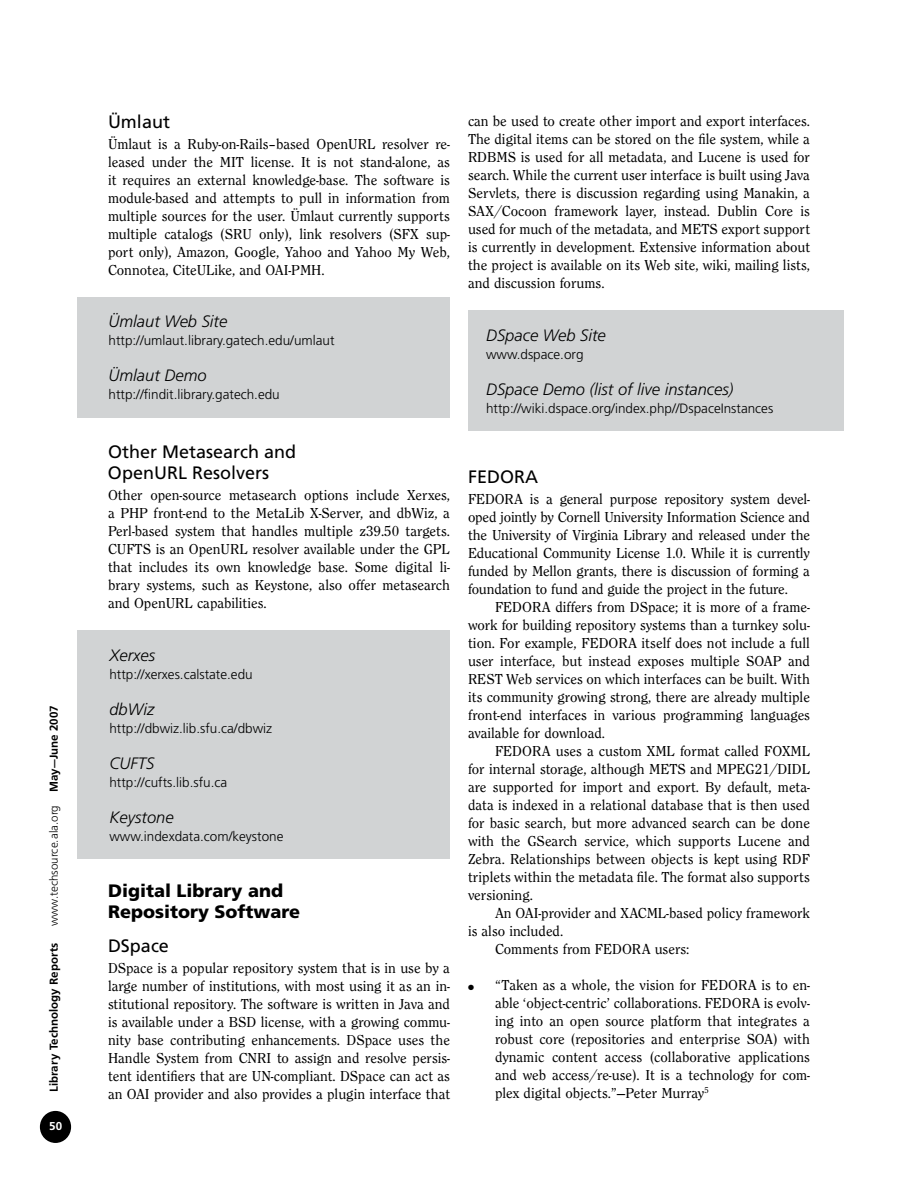
<style>
.page{position:relative;width:918px;height:1188px;background:#fff}
.page>*{position:absolute;margin:0;border:0;box-sizing:border-box;transform-origin:0 0}
.t1{font:18px/21px "Frutiger";color:#000}
.t2{font:900 18px/21px "Frutiger";color:#000}
.t3{font:italic 300 16.5px "Frutiger";color:#000}
.t4{font:15px/18px "Clearface Regular DTC";color:#000;text-align:justify}
.t5{font:300 13.5px "Frutiger";color:#000}
.t6{font:12px "Frugal Sans Light DTC";color:#000}
.t7{font:12px "Frugal Sans Bold DTC";color:#000}
.t8{font:12px "Frugal Sans Bold DTC";color:#fff}
.s1{font-family:"Frugal Sans Bold DTC"}
</style>
<div class="page">
<div style="left:41px;top:1112px;width:29px;height:30px;background:#000;border-radius:50%"></div>
<div style="left:40px;top:1111px;width:31px;height:32px;border:2px solid #000;border-radius:50%"></div>
<div style="left:77px;top:297px;width:373px;height:120px;background:#d1d3d4"></div>
<div style="left:78px;top:630px;width:372px;height:229px;background:#d1d3d4"></div>
<div style="left:468px;top:311px;width:375px;height:120px;background:#d1d3d4"></div>
<p class="t6" style="left:47px;top:926px;width:222px;rotate:-90deg">www.techsource.ala.org <span class="s1">May—June 2007</span></p>
<p class="t7" style="left:47px;top:1092px;width:151px;rotate:-90deg">Library Technology Reports</p>
<p class="t8" style="left:49px;top:1119px;width:14px">50</p>
<p class="t1" style="left:108px;top:111px;width:64px">Ümlaut</p>
<p class="t4" style="left:108px;top:134px;width:344px">Ümlaut is a Ruby-on-Rails–based OpenURL resolver re&shy;leased under the MIT license. It is not stand-alone, as it requires an external knowledge-base. The software is module-based and attempts to pull in information from multiple sources for the user. Ümlaut currently supports multiple catalogs (SRU only), link resolvers (SFX sup&shy;port only), Amazon, Google, Yahoo and Yahoo My Web, Connotea, CiteULike, and OAI-PMH.</p>
<p class="t3" style="left:109px;top:312px;width:120px">Ümlaut Web Site</p>
<p class="t5" style="left:109px;top:333px;width:228px">http://umlaut.library.gatech.edu/umlaut</p>
<p class="t3" style="left:109px;top:366px;width:100px">Ümlaut Demo</p>
<p class="t5" style="left:109px;top:387px;width:173px">http://findit.library.gatech.edu</p>
<p class="t1" style="left:108px;top:441px;width:190px">Other Metasearch and<br>OpenURL Resolvers</p>
<p class="t4" style="left:108px;top:486px;width:344px">Other open-source metasearch options include Xerxes, a PHP front-end to the MetaLib X-Server, and dbWiz, a Perl-based system that handles multiple z39.50 targets.<br>CUFTS is an OpenURL resolver available under the GPL that includes its own knowledge base. Some digital li&shy;brary systems, such as Keystone, also offer metasearch and OpenURL capabilities.</p>
<p class="t3" style="left:109px;top:646px;width:47px">Xerxes</p>
<p class="t5" style="left:109px;top:666px;width:145px">http://xerxes.calstate.edu</p>
<p class="t3" style="left:109px;top:700px;width:47px">dbWiz</p>
<p class="t5" style="left:109px;top:720px;width:164px">http://dbwiz.lib.sfu.ca/dbwiz</p>
<p class="t3" style="left:109px;top:754px;width:46px">CUFTS</p>
<p class="t5" style="left:109px;top:774px;width:119px">http://cufts.lib.sfu.ca</p>
<p class="t3" style="left:109px;top:808px;width:66px">Keystone</p>
<p class="t5" style="left:109px;top:828px;width:176px">www.indexdata.com/keystone</p>
<p class="t2" style="left:108px;top:880px;width:194px">Digital Library and<br>Repository Software</p>
<p class="t1" style="left:108px;top:935px;width:63px">DSpace</p>
<p class="t4" style="left:108px;top:959px;width:343px">DSpace is a popular repository system that is in use by a large number of institutions, with most using it as an in&shy;stitutional repository. The software is written in Java and is available under a BSD license, with a growing commu&shy;nity base contributing enhancements. DSpace uses the Handle System from CNRI to assign and resolve persis&shy;tent identifiers that are UN-compliant. DSpace can act as an OAI provider and also provides a plugin interface that</p>
<p class="t4" style="left:468px;top:112px;width:344px">can be used to create other import and export interfaces.<br>The digital items can be stored on the file system, while a RDBMS is used for all metadata, and Lucene is used for search. While the current user interface is built using Java Servlets, there is discussion regarding using Manakin, a SAX/Cocoon framework layer, instead. Dublin Core is used for much of the metadata, and METS export support is currently in development. Extensive information about the project is available on its Web site, wiki, mailing lists, and discussion forums.</p>
<p class="t3" style="left:486px;top:326px;width:121px">DSpace Web Site</p>
<p class="t5" style="left:486px;top:347px;width:99px">www.dspace.org</p>
<p class="t3" style="left:486px;top:380px;width:249px">DSpace Demo (list of live instances)</p>
<p class="t5" style="left:486px;top:401px;width:289px">http://wiki.dspace.org/index.php//DspaceInstances</p>
<p class="t1" style="left:468px;top:467px;width:72px">FEDORA</p>
<p class="t4" style="left:468px;top:490px;width:343px">FEDORA is a general purpose repository system devel&shy;oped jointly by Cornell University Information Science and the University of Virginia Library and released under the Educational Community License 1.0. While it is currently funded by Mellon grants, there is discussion of forming a foundation to fund and guide the project in the future.</p>
<p class="t4" style="left:468px;top:598px;width:344px;text-indent:27px">FEDORA differs from DSpace; it is more of a frame&shy;work for building repository systems than a turnkey solu&shy;tion. For example, FEDORA itself does not include a full user interface, but instead exposes multiple SOAP and REST Web services on which interfaces can be built. With its community growing strong, there are already multiple front-end interfaces in various programming languages available for download.</p>
<p class="t4" style="left:468px;top:742px;width:344px;text-indent:27px">FEDORA uses a custom XML format called FOXML for internal storage, although METS and MPEG21/DIDL are supported for import and export. By default, meta&shy;data is indexed in a relational database that is then used for basic search, but more advanced search can be done with the GSearch service, which supports Lucene and Zebra. Relationships between objects is kept using RDF triplets within the metadata file. The format also supports versioning.</p>
<p class="t4" style="left:495px;top:904px;width:316px">An OAI-provider and XACML-based policy framework</p>
<p class="t4" style="left:468px;top:922px;width:97px">is also included.</p>
<p class="t4" style="left:495px;top:940px;width:196px">Comments from FEDORA users:</p>
<p class="t4" style="left:495px;top:976px;width:317px;text-indent:-27px">● “Taken as a whole, the vision for FEDORA is to en&shy;able ‘object-centric’ collaborations. FEDORA is evolv&shy;ing into an open source platform that integrates a robust core (repositories and enterprise SOA) with dynamic content access (collaborative applications and web access/re-use). It is a technology for com&shy;plex digital objects.”—Peter Murray<sup>5</sup></p>
</div>
